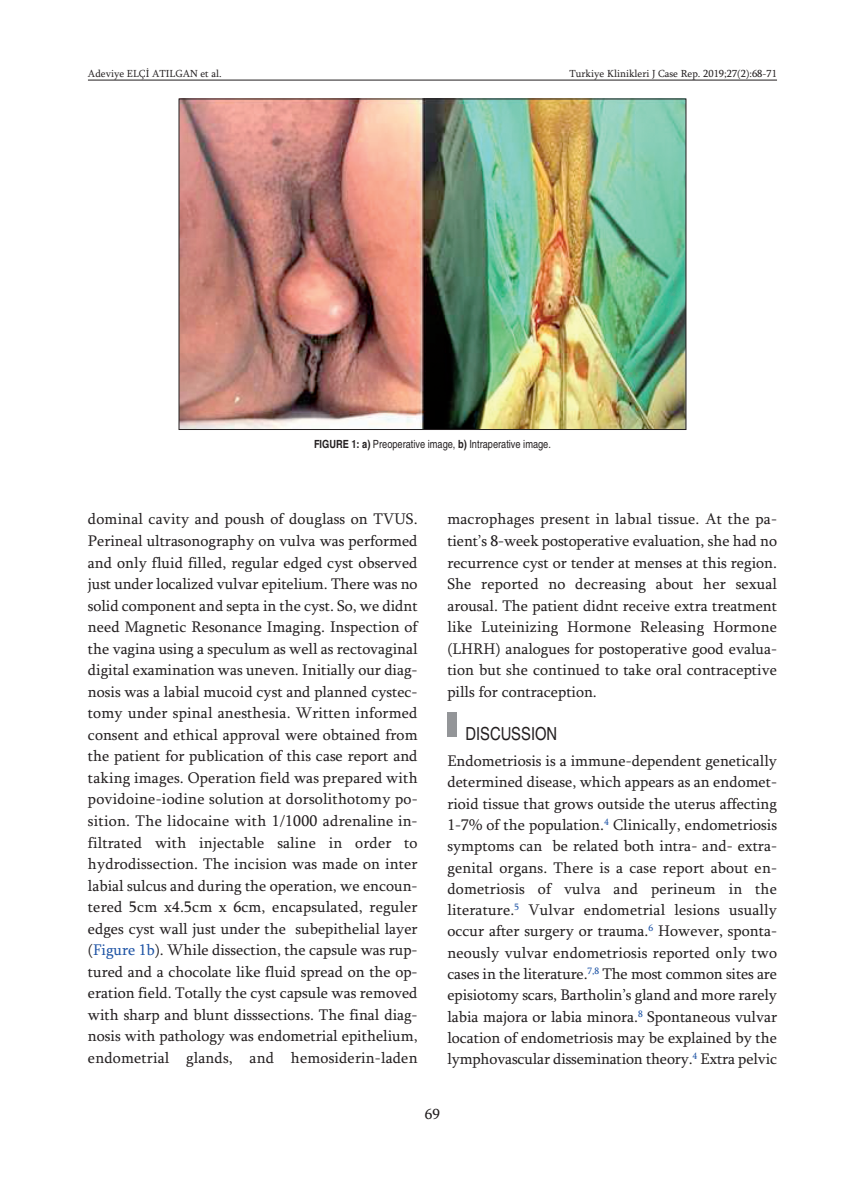
<style>
.page{position:relative;width:865px;height:1197px;background:#fff}
.page>*{position:absolute;margin:0;border:0;box-sizing:border-box;transform-origin:0 0}
.t1{font:condensed 18px "Helvetica";color:#231f20}
.t2{font:15.75px/21.6px "Sylfaen";color:#231f20;text-align:justify}
.t3{font:15px "Sylfaen";color:#231f20}
.t4{font:condensed 11.25px "Helvetica";color:#231f20}
.t5{font:10.5px "Sylfaen";color:#231f20}
.s1{font-weight:700}
.s2{color:#1c52a4}
</style>
<div class="page">
<hr style="left:88px;top:80px;width:689px;height:1px;background:#231f20">
<div style="left:447px;top:712px;width:9px;height:25px;background:#939598"></div>
<img style="left:181px;top:101px;width:503px;height:327px">
<p class="t5" style="left:88px;top:67px;width:135px">Adeviye ELÇİ ATILGAN et al.</p>
<p class="t5" style="left:569px;top:67px;width:209px">Turkiye Klinikleri J Case Rep. 2019;27(2):68-71</p>
<p class="t4" style="left:314px;top:437px;width:238px"><span class="s1">FIGURE 1: a)</span> Preoperative image, <span class="s1">b)</span> Intraperative image.</p>
<p class="t2" style="left:88px;top:508px;width:331px">dominal cavity and poush of douglass on TVUS.<br>Perineal ultrasonography on vulva was performed and only fluid filled, regular edged cyst observed just under localized vulvar epitelium. There was no solid component and septa in the cyst. So, we didnt need Magnetic Resonance Imaging. Inspection of the vagina using a speculum as well as rectovaginal digital examination was uneven. Initially our diag&shy;nosis was a labial mucoid cyst and planned cystec&shy;tomy under spinal anesthesia. Written informed consent and ethical approval were obtained from the patient for publication of this case report and taking images. Operation field was prepared with povidoine-iodine solution at dorsolithotomy po&shy;sition. The lidocaine with 1/1000 adrenaline in&shy;filtrated with injectable saline in order to hydrodissection. The incision was made on inter labial sulcus and during the operation, we encoun&shy;tered 5cm x4.5cm x 6cm, encapsulated, reguler edges cyst wall just under the subepithelial layer (<span class="s2">Figure 1b</span>). While dissection, the capsule was rup&shy;tured and a chocolate like fluid spread on the op&shy;eration field. Totally the cyst capsule was removed with sharp and blunt disssections. The final diag&shy;nosis with pathology was endometrial epithelium, endometrial glands, and hemosiderin-laden</p>
<p class="t2" style="left:447px;top:508px;width:331px">macrophages present in labıal tissue. At the pa&shy;tient’s 8-week postoperative evaluation, she had no recurrence cyst or tender at menses at this region.<br>She reported no decreasing about her sexual arousal. The patient didnt receive extra treatment like Luteinizing Hormone Releasing Hormone (LHRH) analogues for postoperative good evalua&shy;tion but she continued to take oral contraceptive pills for contraception.</p>
<p class="t1" style="left:465px;top:723px;width:93px">DISCUSSION</p>
<p class="t2" style="left:447px;top:749px;width:331px">Endometriosis is a immune-dependent genetically determined disease, which appears as an endomet&shy;rioid tissue that grows outside the uterus affecting 1-7% of the population.<sup>4</sup> Clinically, endometriosis symptoms can be related both intra- and- extra&shy;genital organs. There is a case report about en&shy;dometriosis of vulva and perineum in the literature.<sup>5</sup> Vulvar endometrial lesions usually occur after surgery or trauma.<sup>6</sup> However, sponta&shy;neously vulvar endometriosis reported only two cases in the literature.<sup>7,8</sup> The most common sites are episiotomy scars, Bartholin’s gland and more rarely labia majora or labia minora.<sup>8</sup> Spontaneous vulvar location of endometriosis may be explained by the lymphovascular dissemination theory.<sup>4</sup> Extra pelvic</p>
<p class="t3" style="left:425px;top:1104px;width:16px">69</p>
</div>
